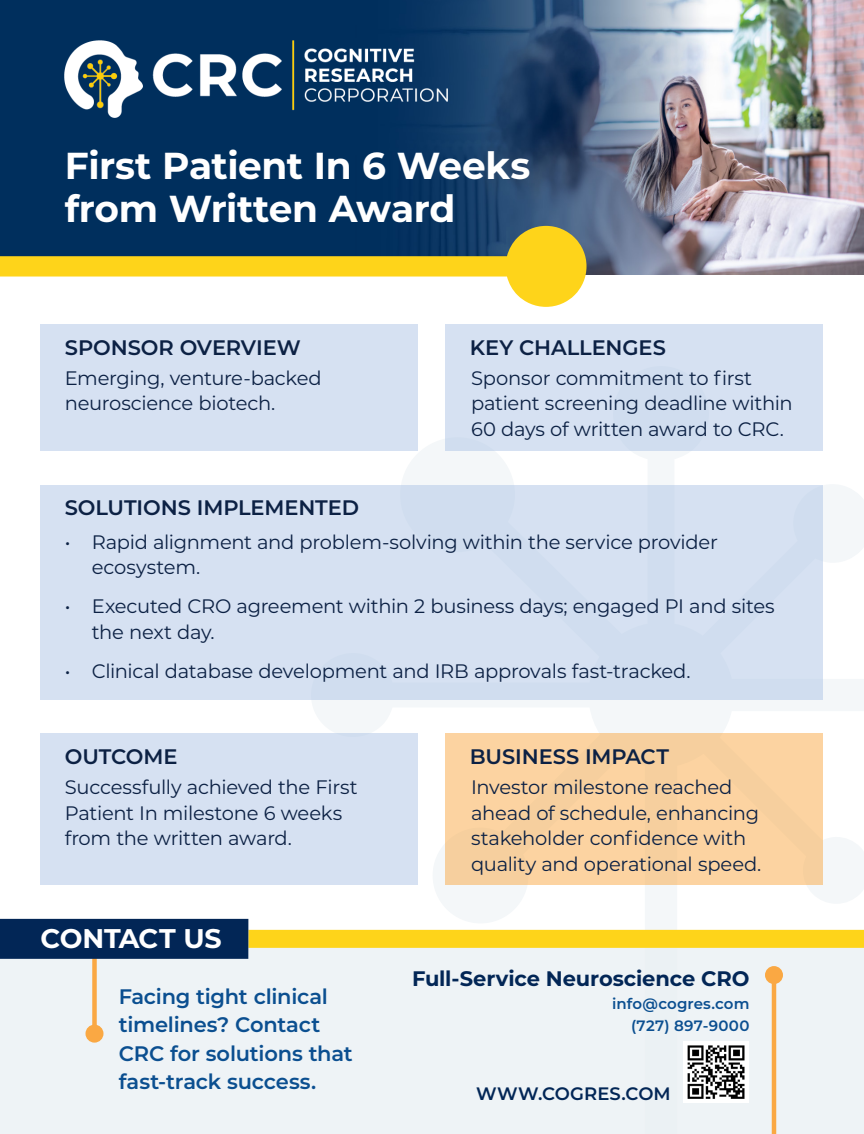
<style>
.page{position:relative;width:864px;height:1134px;background:#fff}
.page>*{position:absolute;margin:0;border:0;box-sizing:border-box;transform-origin:0 0}
.t1{font:700 37.5px "Montserrat";letter-spacing:-.01em;color:#fff}
.t2{font:700 27px "Montserrat";letter-spacing:-.005em;color:#fff}
.t3{font:600 21px/28.5px "Montserrat";letter-spacing:-.01em;color:#0b4f90}
.t4{font:600 21px "Montserrat";letter-spacing:-.005em;color:#0c2144}
.t5{font:700 21px "Montserrat";letter-spacing:-.005em;color:#022656}
.P_-_Small{font:19.5px/25.5px "Montserrat";letter-spacing:-.015em;color:#0c2144}
.t6{font:600 18px "Montserrat";letter-spacing:.005em;color:#022656}
.t7{font:600 15px/22.5px "Montserrat";letter-spacing:.015em;color:#0b4f90;text-align:right}
</style>
<div class="page">
<svg style="left:311px;top:366px;width:553px;height:564px"></svg>
<div style="left:0;top:941px;width:864px;height:193px;background:#e9eff3"></div>
<div style="left:248px;top:930px;width:616px;height:18px;background:#fed41a"></div>
<div style="left:92px;top:925px;width:5px;height:109px;background:#faa843"></div>
<div style="left:86px;top:1025px;width:18px;height:18px;background:#faa843;border-radius:50%"></div>
<div style="left:0;top:919px;width:248px;height:40px;background:#022656"></div>
<hr style="left:772px;top:975px;width:4px;height:159px;background:#faa843">
<div style="left:765px;top:966px;width:18px;height:18px;background:#faa843;border-radius:50%"></div>
<img style="left:0;top:0;width:864px;height:275px">
<svg style="left:0;top:226px;width:587px;height:81px"></svg>
<div style="left:40px;top:325px;width:378px;height:126px;background:#d6e1f2"></div>
<img style="left:684px;top:1041px;width:65px;height:61px">
<img style="left:65px;top:40px;width:382px;height:78px">
<div style="left:446px;top:325px;width:378px;height:126px;background:#d6e1f2"></div>
<div style="left:40px;top:485px;width:783px;height:215px;background:#d6e1f2"></div>
<div style="left:40px;top:734px;width:378px;height:151px;background:#d6e1f2"></div>
<div style="left:446px;top:734px;width:378px;height:151px;background:#fcd3a1"></div>
<h1 class="t1" style="left:65px;top:139px;width:467px">First Patient In 6 Weeks</h1>
<h1 class="t1" style="left:65px;top:182px;width:392px">from Written Award</h1>
<h3 class="t4" style="left:65px;top:332px;width:237px">SPONSOR OVERVIEW</h3>
<h3 class="t4" style="left:470px;top:332px;width:198px">KEY CHALLENGES</h3>
<p class="P_-_Small" style="left:65px;top:365px;width:258px">Emerging, venture-backed neuroscience biotech.</p>
<p class="P_-_Small" style="left:471px;top:365px;width:323px">Sponsor commitment to first patient screening deadline within<br>60 days of written award to CRC.</p>
<h3 class="t4" style="left:65px;top:493px;width:296px">SOLUTIONS IMPLEMENTED</h3>
<p class="P_-_Small" style="left:92px;top:528px;width:628px;text-indent:-27px">• Rapid alignment and problem-solving within the service provider ecosystem.</p>
<p class="P_-_Small" style="left:92px;top:593px;width:684px;text-indent:-27px">• Executed CRO agreement within 2 business days; engaged PI and sites the next day.</p>
<p class="P_-_Small" style="left:65px;top:657px;width:627px">• Clinical database development and IRB approvals fast-tracked.</p>
<h3 class="t4" style="left:65px;top:741px;width:114px">OUTCOME</h3>
<h3 class="t4" style="left:470px;top:741px;width:201px">BUSINESS IMPACT</h3>
<p class="P_-_Small" style="left:65px;top:774px;width:294px">Successfully achieved the First<br>Patient In milestone 6 weeks from the written award.</p>
<p class="P_-_Small" style="left:471px;top:774px;width:292px">Investor milestone reached ahead of schedule, enhancing stakeholder confidence with quality and operational speed.</p>
<h2 class="t2" style="left:40px;top:919px;width:183px">CONTACT US</h2>
<h3 class="t3" style="left:119px;top:981px;width:211px">Facing tight clinical timelines? Contact</h3>
<h3 class="t3" style="left:119px;top:1038px;width:235px">CRC for solutions that</h3>
<h3 class="t3" style="left:119px;top:1067px;width:199px">fast-track success.</h3>
<h1 class="t5" style="left:412px;top:964px;width:339px">Full-Service Neuroscience CRO</h1>
<h1 class="t7" style="left:612px;top:992px;width:139px">info@cogres.com (727) 897-9000</h1>
<h4 class="t6" style="left:476px;top:1081px;width:196px">WWW.COGRES.COM</h4>
</div>
